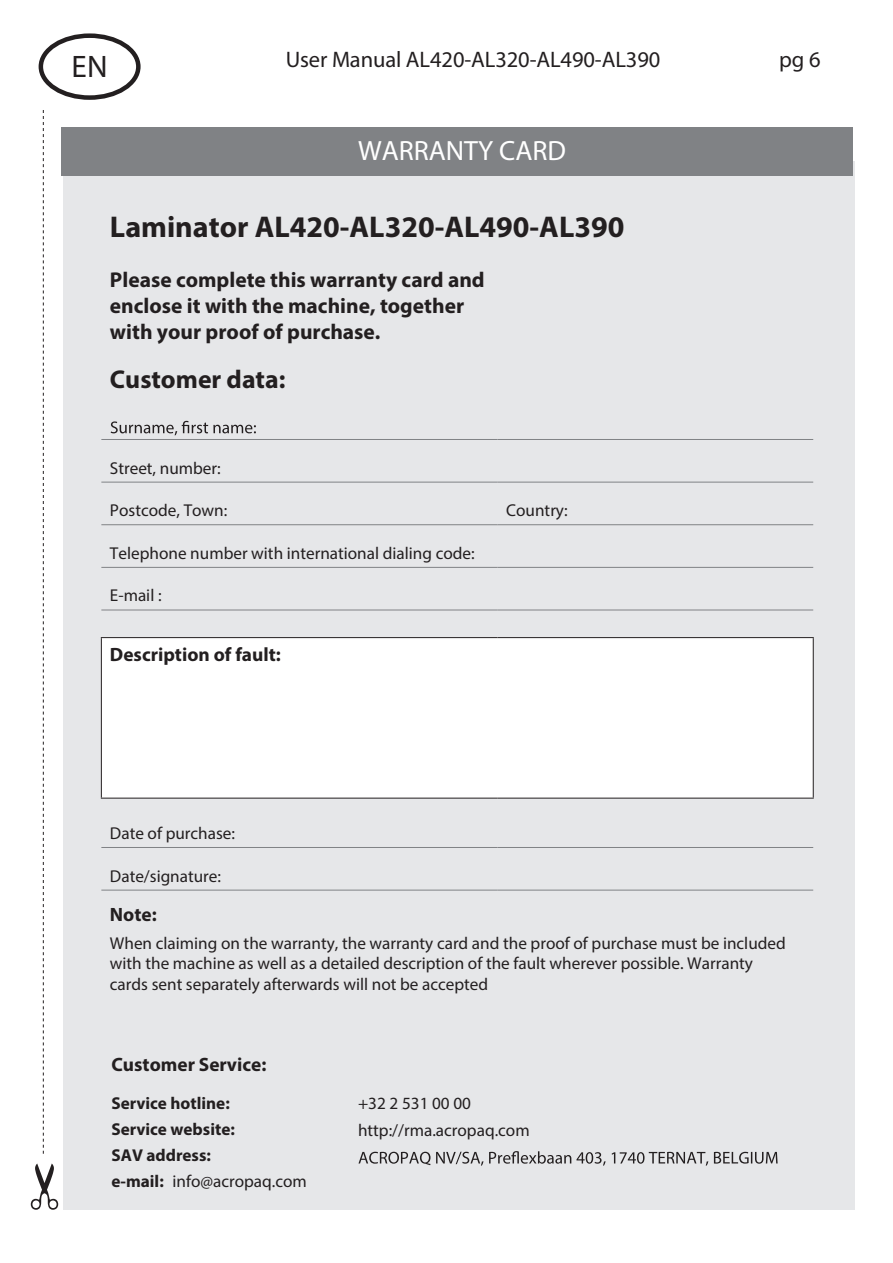
<style>
.page{position:relative;width:893px;height:1263px;background:#fff}
.page>*{position:absolute;margin:0;border:0;box-sizing:border-box;transform-origin:0 0}
.t1{font:31.2px "Myriad Pro";color:#231f20}
.t2{font:700 30px "Myriad Pro";color:#231f20}
.t3{font:27.9px "Myriad Pro";color:#fff}
.t4{font:700 25.8px "Myriad Pro";color:#231f20}
.t5{font:22.5px "Myriad Pro";letter-spacing:-.005em;color:#231f20}
.t6{font:700 21.45px/25.8px "Myriad Pro";color:#231f20}
.t7{font:700 19.35px "Myriad Pro";color:#231f20}
.t8{font:17.25px/20.5px "Myriad Pro";color:#231f20}
.t9{font:700 17.25px/26px "Myriad Pro";color:#231f20}
</style>
<div class="page">
<svg style="left:43px;top:110px;width:1px;height:1044px"></svg>
<svg style="left:31px;top:1163px;width:27px;height:47px"></svg>
<div style="left:63px;top:161px;width:791px;height:1049px;background:#e6e7e9"></div>
<div style="left:62px;top:127px;width:791px;height:49px;background:#808285"></div>
<div style="left:101px;top:638px;width:712px;height:160px;background:#fff"></div>
<hr style="left:101px;top:637px;width:397px;height:1px;background:#231f20">
<hr style="left:101px;top:638px;width:1px;height:159px;background:#231f20">
<hr style="left:498px;top:637px;width:316px;height:1px;background:#231f20">
<hr style="left:813px;top:638px;width:1px;height:159px;background:#231f20">
<hr style="left:101px;top:798px;width:397px;height:1px;background:#231f20">
<hr style="left:498px;top:798px;width:316px;height:1px;background:#231f20">
<hr style="left:101px;top:439px;width:397px;height:1px;background:#808285">
<hr style="left:498px;top:439px;width:315px;height:1px;background:#808285">
<hr style="left:101px;top:482px;width:397px;height:1px;background:#808285">
<hr style="left:498px;top:482px;width:315px;height:1px;background:#808285">
<hr style="left:101px;top:524px;width:397px;height:1px;background:#808285">
<hr style="left:498px;top:524px;width:315px;height:1px;background:#808285">
<hr style="left:101px;top:567px;width:397px;height:1px;background:#808285">
<hr style="left:498px;top:567px;width:315px;height:1px;background:#808285">
<hr style="left:101px;top:610px;width:397px;height:1px;background:#808285">
<hr style="left:498px;top:610px;width:315px;height:1px;background:#808285">
<hr style="left:101px;top:847px;width:397px;height:1px;background:#808285">
<hr style="left:498px;top:847px;width:315px;height:1px;background:#808285">
<hr style="left:101px;top:890px;width:397px;height:1px;background:#808285">
<hr style="left:498px;top:890px;width:315px;height:1px;background:#808285">
<svg style="left:358px;top:1151px;width:420px;height:14px"></svg>
<div style="left:39px;top:33px;width:102px;height:67px;border:4px solid #231f20;border-radius:50%"></div>
<svg style="left:111px;top:421px;width:145px;height:14px"></svg>
<h1 class="t1" style="left:72px;top:55px;width:37px">EN</h1>
<h3 class="t5" style="left:286px;top:50px;width:376px">User Manual AL420-AL320-AL490-AL390</h3>
<h3 class="t5" style="left:779px;top:50px;width:43px">pg 6</h3>
<h3 class="t3" style="left:358px;top:140px;width:210px">WARRANT CY ARD</h3>
<h2 class="t2" style="left:110px;top:216px;width:516px">Laminator AL420-AL320-AL490-AL390</h2>
<p class="t6" style="left:110px;top:269px;width:376px">Please complete this warranty card and enclose it with the machine, together with your proof of purchase.</p>
<h3 class="t4" style="left:110px;top:370px;width:177px">Customer data:</h3>
<p class="t8" style="left:110px;top:459px;width:112px">Street, number:</p>
<p class="t8" style="left:110px;top:501px;width:119px">Postcode, Town:</p>
<p class="t8" style="left:506px;top:501px;width:63px">Country:</p>
<p class="t8" style="left:110px;top:544px;width:366px">Telephone number with international dialing code:</p>
<p class="t8" style="left:110px;top:587px;width:53px">E-mail :</p>
<p class="t7" style="left:110px;top:647px;width:172px">Description of fault:</p>
<p class="t8" style="left:110px;top:824px;width:127px">Date of purchase:</p>
<p class="t8" style="left:110px;top:867px;width:113px">Date/signature:</p>
<p class="t7" style="left:110px;top:907px;width:48px">Note:</p>
<p class="t8" style="left:110px;top:934px;width:677px">When claiming on the warranty, the warranty card and the proof of purchase must be included with the machine as well as a detailed description of the fault wherever possible. Warranty cards sent separately afterwards will not be accepted</p>
<p class="t7" style="left:111px;top:1057px;width:156px">Customer Service:</p>
<p class="t9" style="left:111px;top:1091px;width:125px">Service hotline:<br>Service website:<br>SAV address: e-mail:</p>
<p class="t8" style="left:172px;top:1172px;width:136px">info@acropaq.com</p>
<p class="t8" style="left:358px;top:1091px;width:173px;line-height:26.8px">+32 2 531 00 00 http://rma.acropaq.com</p>
</div>
